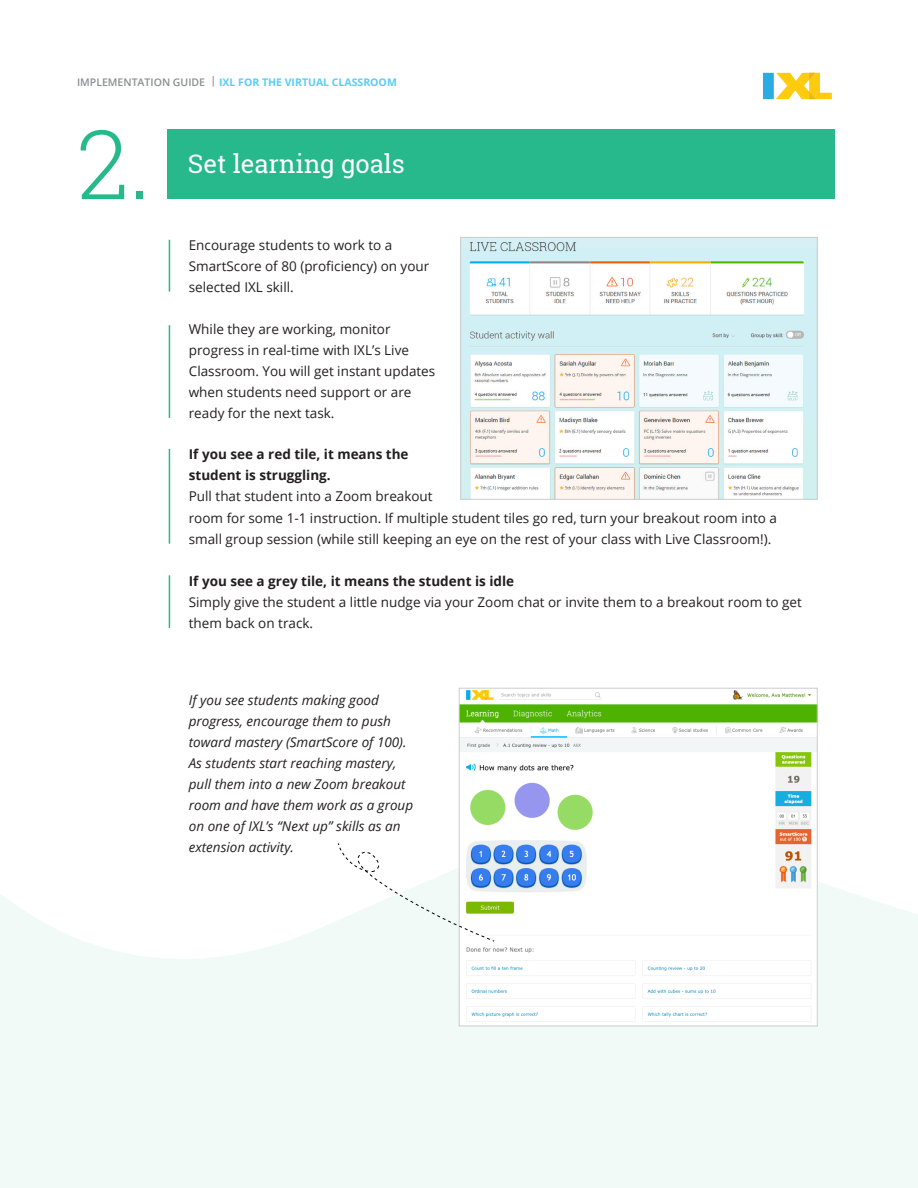
<style>
.page{position:relative;width:918px;height:1188px;background:#fff}
.page>*{position:absolute;margin:0;border:0;box-sizing:border-box;transform-origin:0 0}
.t1{font:300 96px "Roboto Slab";color:#27b88b}
.t2{font:25.5px "Roboto Slab";color:#fff}
.t3{font:13.5px/21px "Open Sans";color:#231f20}
.t4{font:italic 13.5px/21px "Open Sans";color:#231f20}
.t5{font:700 13.5px/21px "Open Sans";color:#231f20}
.t6{font:700 10.5px "Open Sans";color:#5accf5}
.s1{font-weight:600;color:#8b8d90}
</style>
<div class="page">
<svg style="left:0;top:687px;width:918px;height:501px;fill:#f2faf8"></svg>
<div style="left:168px;top:129px;width:667px;height:70px;background:#27b88b"></div>
<div style="left:763px;top:73px;width:11px;height:26px;background:#2aabe1"></div>
<svg style="left:776px;top:73px;width:56px;height:26px"></svg>
<img style="left:462px;top:239px;width:353px;height:259px">
<div style="left:460px;top:237px;width:357px;height:263px;border:1px solid #cbccce"></div>
<img style="left:461px;top:690px;width:354px;height:334px">
<div style="left:459px;top:688px;width:358px;height:338px;border:1px solid #cbccce"></div>
<hr style="left:169px;top:240px;width:1px;height:52px;background:#27b88b">
<hr style="left:169px;top:325px;width:1px;height:93px;background:#27b88b">
<hr style="left:169px;top:449px;width:1px;height:95px;background:#27b88b">
<hr style="left:169px;top:575px;width:1px;height:53px;background:#27b88b">
<svg style="left:338px;top:844px;width:156px;height:98px"></svg>
<p class="t6" style="left:77px;top:75px;width:321px"><span class="s1">IMPLEMENTATION GUIDE |</span> IXL FOR THE VIRTUAL CLASSROOM</p>
<p class="t1" style="left:77px;top:99px;width:76px">2.</p>
<p class="t2" style="left:188px;top:147px;width:218px">Set learning goals</p>
<p class="t3" style="left:189px;top:234px;width:242px">Encourage students to work to a<br>SmartScore of 80 (proficiency) on your selected IXL skill.</p>
<p class="t3" style="left:189px;top:318px;width:248px">While they are working, monitor progress in real-time with IXL’s Live Classroom. You will get instant updates when students need support or are ready for the next task.</p>
<p class="t5" style="left:189px;top:443px;width:221px">If you see a red tile, it means the student is struggling.</p>
<p class="t3" style="left:189px;top:485px;width:245px">Pull that student into a Zoom breakout</p>
<p class="t3" style="left:189px;top:507px;width:590px">room for some 1-1 instruction. If multiple student tiles go red, turn your breakout room into a small group session (while still keeping an eye on the rest of your class with Live Classroom!).</p>
<p class="t5" style="left:189px;top:570px;width:327px">If you see a grey tile, it means the student is idle</p>
<p class="t3" style="left:189px;top:591px;width:615px">Simply give the student a little nudge via your Zoom chat or invite them to a breakout room to get them back on track.</p>
<p class="t4" style="left:189px;top:689px;width:226px">If you see students making good progress, encourage them to push toward mastery (SmartScore of 100).<br>As students start reaching mastery, pull them into a new Zoom breakout room and have them work as a group on one of IXL’s “Next up” skills as an extension activity.</p>
</div>
